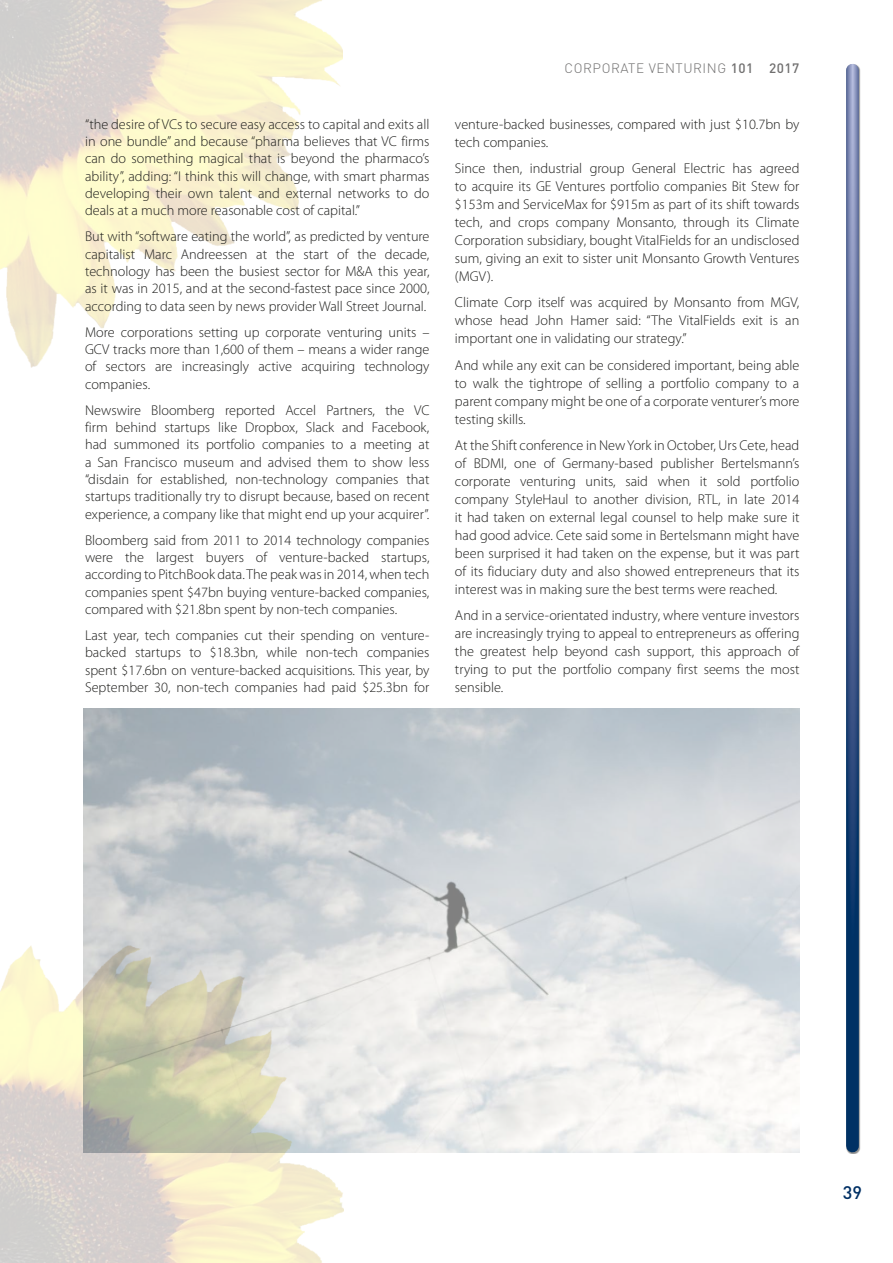
<style>
.page{position:relative;width:893px;height:1263px;background:#fff}
.page>*{position:absolute;margin:0;border:0;box-sizing:border-box;transform-origin:0 0}
.t1{font:500 18px "DIN";color:#003064}
.t2{font:300 14.25px/17.4px "Myriad Pro";color:#1d1d1b;text-align:justify}
.t3{font:300 13.5px "DIN";letter-spacing:.04em;color:#706f6f}
.s1{font-weight:500}
</style>
<div class="page">
<img style="left:0;top:0;width:342px;height:368px">
<img style="left:0;top:894px;width:343px;height:369px">
<div style="left:846px;top:64px;width:14px;height:1090px;background:#1d1d1b;opacity:.5"></div>
<svg style="left:846px;top:70px;width:13px;height:1076px;background:#405b8a"></svg>
<img style="left:84px;top:709px;width:716px;height:443px">
<p class="t2" style="left:85px;top:115px;width:346px">“the desire of VCs to secure easy access to capital and exits all in one bundle” and because “pharma believes that VC firms can do something magical that is beyond the pharmaco’s ability”, adding: “I think this will change, with smart pharmas developing their own talent and external networks to do deals at a much more reasonable cost of capital.”</p>
<p class="t2" style="left:85px;top:228px;width:346px">But with “software eating the world”, as predicted by venture capitalist Marc Andreessen at the start of the decade, technology has been the busiest sector for M&amp;A this year, as it was in 2015, and at the second-fastest pace since 2000, according to data seen by news provider Wall Street Journal.</p>
<p class="t2" style="left:85px;top:323px;width:346px">More corporations setting up corporate venturing units – GCV tracks more than 1,600 of them – means a wider range of sectors are increasingly active acquiring technology companies.</p>
<p class="t2" style="left:85px;top:401px;width:346px">Newswire Bloomberg reported Accel Partners, the VC firm behind startups like Dropbox, Slack and Facebook, had summoned its portfolio companies to a meeting at a San Francisco museum and advised them to show less “disdain for established, non-technology companies that startups traditionally try to disrupt because, based on recent experience, a company like that might end up your acquirer”.</p>
<p class="t2" style="left:85px;top:531px;width:346px">Bloomberg said from 2011 to 2014 technology companies were the largest buyers of venture-backed startups, according to PitchBook data. The peak was in 2014, when tech companies spent $47bn buying venture-backed companies, compared with $21.8bn spent by non-tech companies.</p>
<p class="t2" style="left:85px;top:626px;width:346px">Last year, tech companies cut their spending on venture&shy;backed startups to $18.3bn, while non-tech companies spent $17.6bn on venture-backed acquisitions. This year, by September 30, non-tech companies had paid $25.3bn for</p>
<p class="t3" style="left:565px;top:60px;width:236px">CORPORATE VENTURING <span class="s1">101 2017</span></p>
<p class="t2" style="left:455px;top:115px;width:346px;line-height:18px">venture-backed businesses, compared with just $10.7bn by tech companies.</p>
<p class="t2" style="left:455px;top:159px;width:346px;line-height:18px">Since then, industrial group General Electric has agreed to acquire its GE Ventures portfolio companies Bit Stew for $153m and ServiceMax for $915m as part of its shift towards tech, and crops company Monsanto, through its Climate Corporation subsidiary, bought VitalFields for an undisclosed sum, giving an exit to sister unit Monsanto Growth Ventures (MGV).</p>
<p class="t2" style="left:455px;top:293px;width:346px;line-height:18px">Climate Corp itself was acquired by Monsanto from MGV, whose head John Hamer said: “The VitalFields exit is an important one in validating our strategy.”</p>
<p class="t2" style="left:455px;top:356px;width:346px;line-height:18px">And while any exit can be considered important, being able to walk the tightrope of selling a portfolio company to a parent company might be one of a corporate venturer’s more testing skills.</p>
<p class="t2" style="left:455px;top:436px;width:346px;line-height:18px">At the Shift conference in New York in October, Urs Cete, head of BDMI, one of Germany-based publisher Bertelsmann’s corporate venturing units, said when it sold portfolio company StyleHaul to another division, RTL, in late 2014 it had taken on external legal counsel to help make sure it had good advice. Cete said some in Bertelsmann might have been surprised it had taken on the expense, but it was part of its fiduciary duty and also showed entrepreneurs that its interest was in making sure the best terms were reached.</p>
<p class="t2" style="left:455px;top:606px;width:346px;line-height:18px">And in a service-orientated industry, where venture investors are increasingly trying to appeal to entrepreneurs as offering the greatest help beyond cash support, this approach of trying to put the portfolio company first seems the most sensible.</p>
<p class="t1" style="left:843px;top:1181px;width:21px">39</p>
</div>
